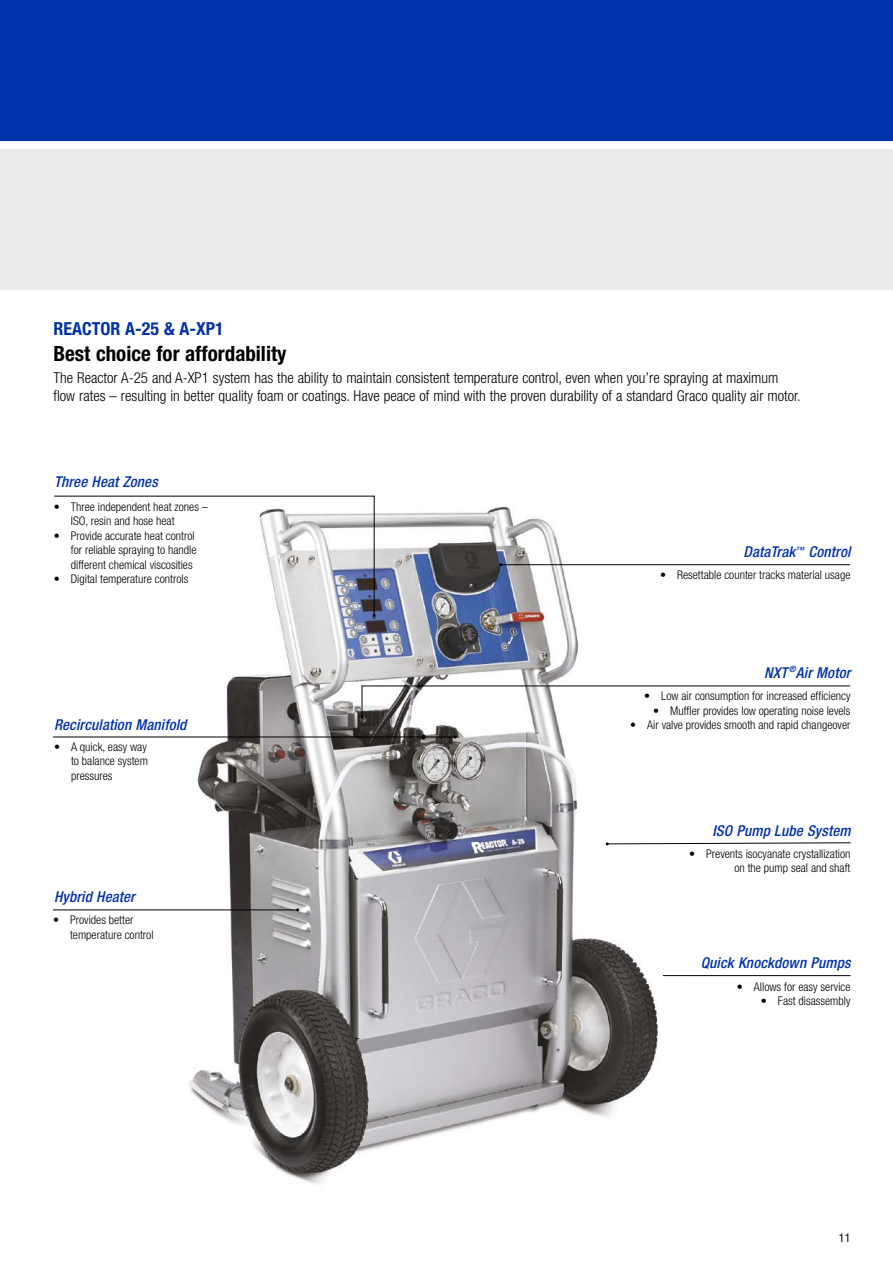
<style>
.page{position:relative;width:893px;height:1263px;background:#fff}
.page>*{position:absolute;margin:0;border:0;box-sizing:border-box;transform-origin:0 0}
.t1{font:700 condensed 21px "Helvetica Neue LT Std";color:#000}
.t2{font:700 condensed 18px "Helvetica Neue LT Std";color:#0033ab}
.t3{font:300 condensed 15px/18px "Helvetica Neue LT Std";color:#000}
.t4{font:italic 500 condensed 15px "Helvetica Neue LT Std";letter-spacing:.01em;color:#0033ab}
.t5{font:300 condensed 12px/14.4px "Helvetica Neue LT Std";color:#000}
.t6{font:condensed 12px "Helvetica Neue LT Std";color:#000}
</style>
<div class="page">
<div style="left:0;top:0;width:893px;height:140px;background:#0033ab"></div>
<img style="left:134px;top:506px;width:554px;height:679px">
<div style="left:0;top:149px;width:893px;height:140px;background:#ececec"></div>
<hr style="left:53px;top:737px;width:402px;height:1px;background:#000">
<hr style="left:663px;top:975px;width:187px;height:1px;background:#000">
<hr style="left:501px;top:564px;width:349px;height:1px;background:#000">
<svg style="left:54px;top:495px;width:322px;height:122px"></svg>
<svg style="left:360px;top:685px;width:491px;height:34px"></svg>
<svg style="left:606px;top:842px;width:245px;height:3px"></svg>
<svg style="left:421px;top:735px;width:5px;height:4px"></svg>
<hr style="left:53px;top:909px;width:245px;height:1px;background:#000">
<h2 class="t2" style="left:54px;top:318px;width:172px">REACTOR A-25 &amp; A-XP1</h2>
<h1 class="t1" style="left:54px;top:341px;width:235px">Best choice for affordability</h1>
<p class="t3" style="left:54px;top:369px;width:749px">The Reactor A-25 and A-XP1 system has the ability to maintain consistent temperature control, even when you’re spraying at maximum flow rates – resulting in better quality foam or coatings. Have peace of mind with the proven durability of a standard Graco quality air motor.</p>
<p class="t4" style="left:54px;top:473px;width:105px">Three Heat Zones</p>
<p class="t5" style="left:71px;top:499px;width:139px;text-indent:-17px">• Three independent heat zones –<br>ISO, resin and hose heat</p>
<p class="t5" style="left:71px;top:528px;width:127px;text-indent:-17px">• Provide accurate heat control for reliable spraying to handle different chemical viscosities</p>
<p class="t5" style="left:54px;top:571px;width:136px">• Digital temperature controls</p>
<p class="t4" style="left:54px;top:715px;width:134px">Recirculation Manifold</p>
<p class="t5" style="left:71px;top:739px;width:78px;text-align:justify;text-indent:-17px">• A quick, easy way to balance system pressures</p>
<p class="t4" style="left:54px;top:887px;width:83px">Hybrid Heater</p>
<p class="t5" style="left:70px;top:913px;width:85px;text-indent:-17px">• Provides better temperature control</p>
<p class="t4" style="left:744px;top:542px;width:108px">DataTrak<sup>™</sup> Control</p>
<p class="t5" style="left:660px;top:567px;width:192px">• Resettable counter tracks material usage</p>
<p class="t4" style="left:764px;top:664px;width:88px">NXT <sup>®</sup>Air Motor</p>
<p class="t5" style="left:644px;top:689px;width:208px">• Low air consumption for increased efficiency</p>
<p class="t5" style="left:653px;top:703px;width:199px">• Muffler provides low operating noise levels</p>
<p class="t5" style="left:630px;top:718px;width:222px">• Air valve provides smooth and rapid changeover</p>
<p class="t4" style="left:712px;top:821px;width:140px">ISO Pump Lube System</p>
<p class="t5" style="left:689px;top:846px;width:163px;text-align:right">• Prevents isocyanate crystallization on the pump seal and shaft</p>
<p class="t4" style="left:701px;top:954px;width:151px">Quick Knockdown Pumps</p>
<p class="t5" style="left:737px;top:979px;width:115px">• Allows for easy service</p>
<p class="t5" style="left:761px;top:993px;width:91px">• Fast disassembly</p>
<p class="t6" style="left:839px;top:1230px;width:13px">11</p>
</div>
